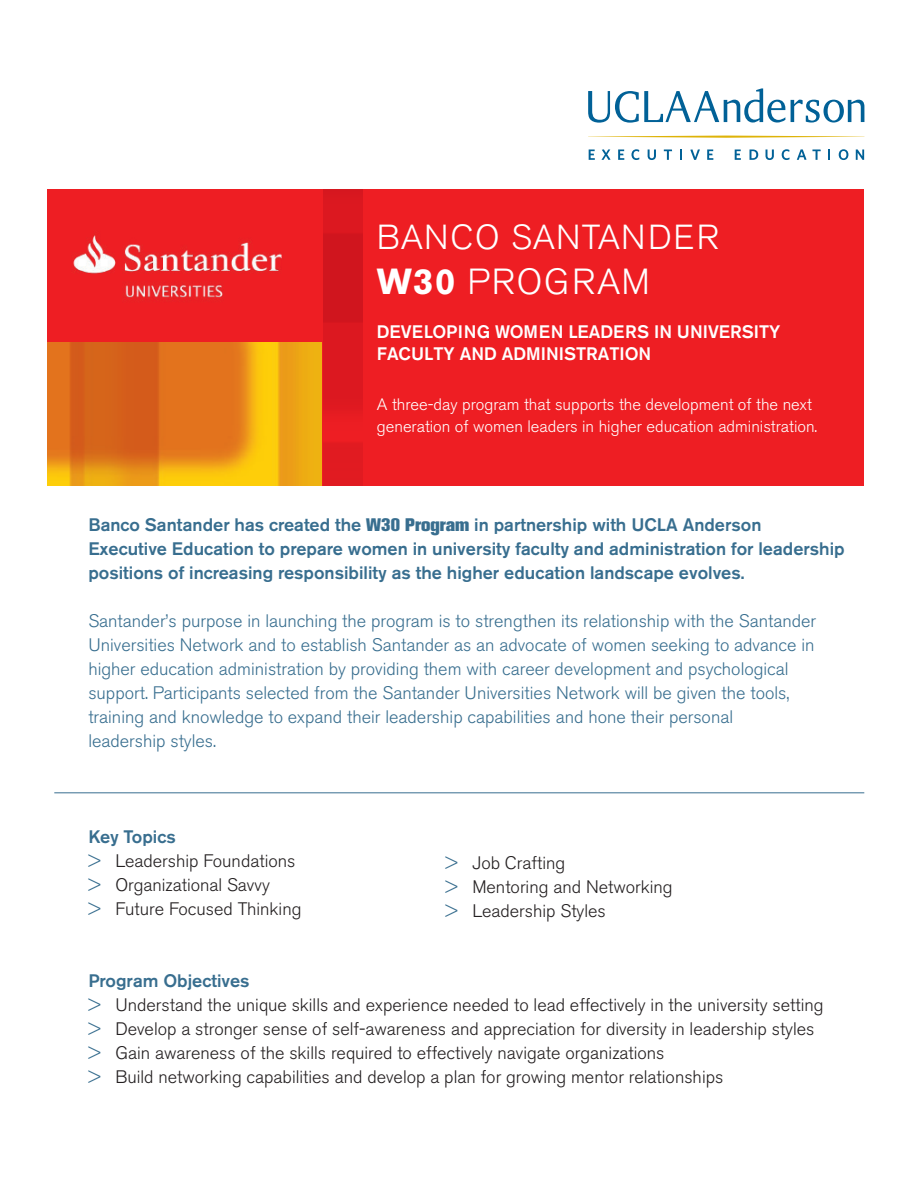
<style>
.page{position:relative;width:918px;height:1188px;background:#fff}
.page>*{position:absolute;margin:0;border:0;box-sizing:border-box;transform-origin:0 0}
.t1{font:300 36px "Akzidenz Grotesk BE";letter-spacing:.05em;color:#fff}
.t2{font:300 34.5px "Akzidenz Grotesk BE";letter-spacing:.03em;color:#fff}
.t3{font:300 18px/24px "Akzidenz Grotesk BE";color:#231f20}
.t4{font:300 18px/24px "Akzidenz Grotesk BE";color:#386e8f}
.t5{font:500 18px/24px "Akzidenz Grotesk BE";color:#386e8f}
.t6{font:500 18px/21.6px "Akzidenz Grotesk BE";color:#fff}
.t7{font:300 16.5px/22.5px "Akzidenz Grotesk BE";color:#fff}
.s1{font-weight:700}
.s2{font-weight:800}
.s3{font-weight:500;color:#386e8f}
.s4{color:#386e8f}
</style>
<div class="page">
<div style="left:47px;top:189px;width:276px;height:153px;background:#ee1e23"></div>
<div style="left:322px;top:189px;width:542px;height:297px;background:#ee1e23"></div>
<hr style="left:54px;top:793px;width:810px;height:1px;background:#386e8f">
<img style="left:73px;top:235px;width:209px;height:66px">
<img style="left:47px;top:342px;width:275px;height:144px">
<svg style="left:588px;top:88px;width:197px;height:35px"></svg>
<svg style="left:791px;top:100px;width:73px;height:23px"></svg>
<svg style="left:588px;top:136px;width:277px;height:2px"></svg>
<svg style="left:589px;top:149px;width:6px;height:11px"></svg>
<svg style="left:601px;top:149px;width:10px;height:11px"></svg>
<svg style="left:618px;top:149px;width:6px;height:11px"></svg>
<svg style="left:631px;top:149px;width:8px;height:11px"></svg>
<svg style="left:648px;top:149px;width:8px;height:11px"></svg>
<svg style="left:664px;top:149px;width:8px;height:11px"></svg>
<svg style="left:680px;top:149px;width:2px;height:11px"></svg>
<svg style="left:690px;top:149px;width:10px;height:11px"></svg>
<svg style="left:707px;top:149px;width:6px;height:11px"></svg>
<svg style="left:735px;top:149px;width:6px;height:11px"></svg>
<svg style="left:750px;top:149px;width:8px;height:11px"></svg>
<svg style="left:766px;top:149px;width:8px;height:11px"></svg>
<svg style="left:782px;top:149px;width:8px;height:11px"></svg>
<svg style="left:797px;top:149px;width:24px;height:11px"></svg>
<svg style="left:828px;top:149px;width:2px;height:11px"></svg>
<svg style="left:839px;top:149px;width:9px;height:11px"></svg>
<svg style="left:856px;top:149px;width:8px;height:11px"></svg>
<h2 class="t2" style="left:377px;top:218px;width:344px">BANCO SANTANDER</h2>
<h1 class="t1" style="left:377px;top:262px;width:275px"><span class="s1">W30</span> PROGRAM</h1>
<p class="t6" style="left:377px;top:321px;width:405px">DEVELOPING WOMEN LEADERS IN UNIVERSITY<br>FACULTY AND ADMINISTRATION</p>
<p class="t7" style="left:377px;top:393px;width:442px">A three-day program that supports the development of the next generation of women leaders in higher education administration.</p>
<p class="t5" style="left:88px;top:513px;width:758px">Banco Santander has created the <span class="s2">W30 Program</span> in partnership with UCLA Anderson<br>Executive Education to prepare women in university faculty and administration for leadership positions of increasing responsibility as the higher education landscape evolves.</p>
<p class="t4" style="left:88px;top:610px;width:729px">Santander’s purpose in launching the program is to strengthen its relationship with the Santander Universities Network and to establish Santander as an advocate of women seeking to advance in higher education administration by providing them with career development and psychological support. Participants selected from the Santander Universities Network will be given the tools, training and knowledge to expand their leadership capabilities and hone their personal<br>leadership styles.</p>
<p class="t3" style="left:88px;top:825px;width:215px"><span class="s3">Key Topics<br></span><span class="s4">&gt;</span> Leadership Foundations <span class="s4">&gt;</span> Organizational Savvy<br><span class="s4">&gt;</span> Future Focused Thinking</p>
<p class="t3" style="left:445px;top:851px;width:229px"><span class="s4">&gt;</span> Job Crafting<br><span class="s4">&gt;</span> Mentoring and Networking <span class="s4">&gt;</span> Leadership Styles</p>
<p class="t3" style="left:88px;top:970px;width:737px"><span class="s3">Program Objectives<br></span><span class="s4">&gt;</span> Understand the unique skills and experience needed to lead effectively in the university setting <span class="s4">&gt;</span> Develop a stronger sense of self-awareness and appreciation for diversity in leadership styles <span class="s4">&gt;</span> Gain awareness of the skills required to effectively navigate organizations<br><span class="s4">&gt;</span> Build networking capabilities and develop a plan for growing mentor relationships</p>
</div>
